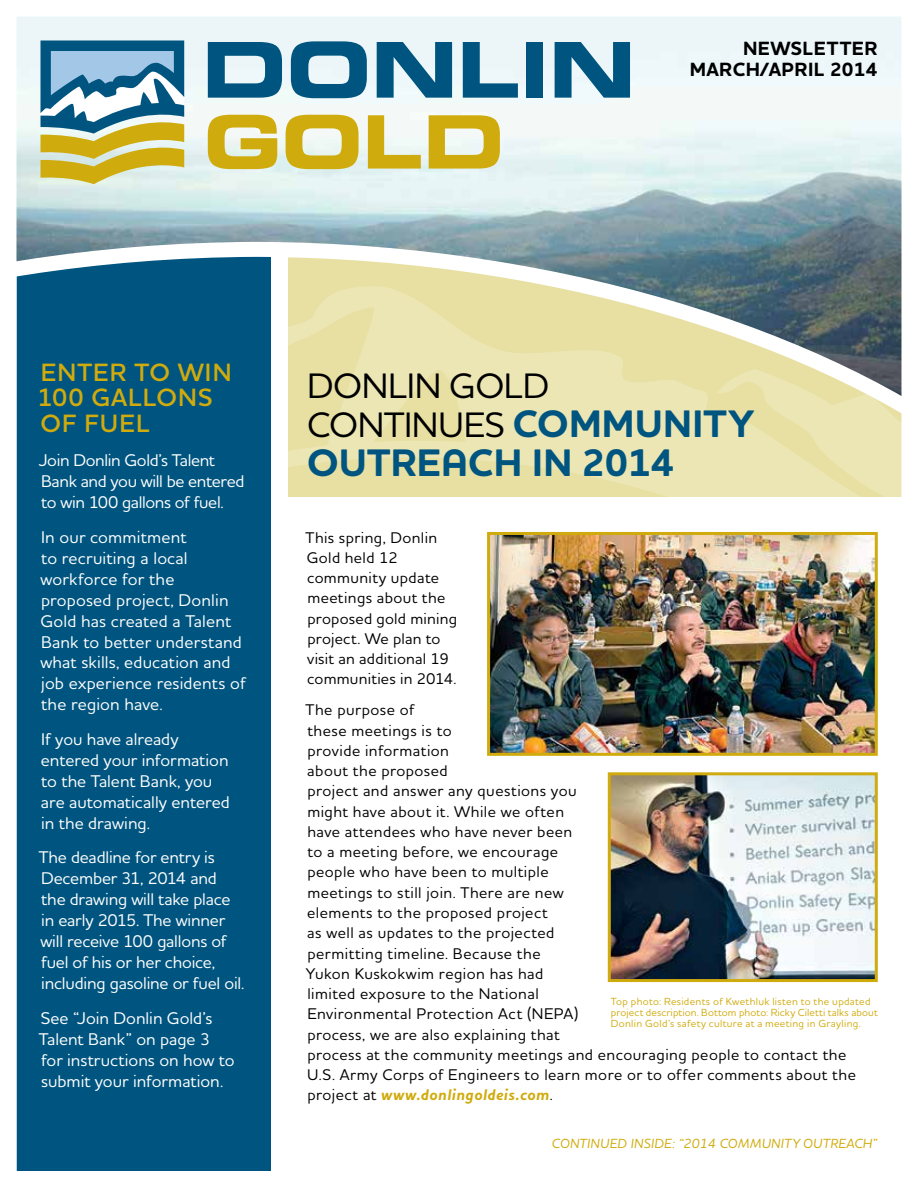
<style>
.page{position:relative;width:918px;height:1188px;background:#fff}
.page>*{position:absolute;margin:0;border:0;box-sizing:border-box;transform-origin:0 0}
.t1{font:700 39px "Houschka Pro";letter-spacing:.005em;color:#005580}
.t2{font:500 36px/39px "Houschka Pro";letter-spacing:-.01em;color:#000}
.t3{font:600 25.5px/25.5px "Houschka Pro";letter-spacing:.035em;color:#d0ab0d}
.t4{font:700 19.5px/21px "Houschka Pro";letter-spacing:.025em;color:#000;text-align:right}
.t5{font:500 17.25px/21px "Houschka Pro";color:#fff}
.t6{font:500 17.25px/21px "Houschka Pro";letter-spacing:-.02em;color:#fff}
.t7{font:500 15.75px/20.2px "Houschka Pro";letter-spacing:.03em;color:#000}
.t8{font:italic 500 13.5px "Houschka Pro";letter-spacing:.015em;color:#d0ab0d}
.t9{font:500 10.5px/11.2px "Houschka Pro";letter-spacing:.03em;color:#d0ab0d}
.s1{font-weight:700;font-size:39px;color:#005580}
.s2{font-weight:700;font-style:italic;color:#d0ab0d}
</style>
<div class="page">
<img style="left:16px;top:17px;width:886px;height:1154px">
<p class="t4" style="left:690px;top:39px;width:189px">NEWSLETTER<br>MARCH/APRIL 2014</p>
<h3 class="t3" style="left:38px;top:359px;width:196px">ENTER TO WIN<br>100 GALLONS<br>OF FUEL</h3>
<p class="t6" style="left:39px;top:449px;width:207px">Join Donlin Gold’s Talent<br>Bank and you will be entered to win 100 gallons of fuel.</p>
<p class="t5" style="left:40px;top:526px;width:207px">In our commitment<br>to recruiting a local workforce for the proposed project, Donlin<br>Gold has created a Talent<br>Bank to better understand what skills, education and job experience residents of the region have.</p>
<p class="t5" style="left:41px;top:728px;width:190px">If you have already entered your information to the Talent Bank, you are automatically entered in the drawing.</p>
<p class="t5" style="left:39px;top:847px;width:207px">The deadline for entry is<br>December 31, 2014 and<br>the drawing will take place in early 2015. The winner will receive 100 gallons of fuel of his or her choice, including gasoline or fuel oil.</p>
<p class="t5" style="left:39px;top:1007px;width:197px">See “Join Donlin Gold’s<br>Talent Bank” on page 3 for instructions on how to submit your information.</p>
<h2 class="t2" style="left:307px;top:365px;width:449px">DONLIN GOLD<br>CONTINUES <span class="s1">COMMUNITY</span></h2>
<h1 class="t1" style="left:307px;top:437px;width:369px">OUTREACH IN 2014</h1>
<p class="t7" style="left:306px;top:527px;width:153px">This spring, Donlin<br>Gold held 12 community update meetings about the proposed gold mining project. We plan to visit an additional 19 communities in 2014.</p>
<p class="t7" style="left:306px;top:700px;width:552px">The purpose of<br>these meetings is to<br>provide information<br>about the proposed<br>project and answer any questions you<br>might have about it. While we often<br>have attendees who have never been<br>to a meeting before, we encourage<br>people who have been to multiple<br>meetings to still join. There are new<br>elements to the proposed project<br>as well as updates to the projected<br>permitting timeline. Because the<br>Yukon Kuskokwim region has had<br>limited exposure to the National<br>Environmental Protection Act (NEPA)<br>process, we are also explaining that<br>process at the community meetings and encouraging people to contact the U.S. Army Corps of Engineers to learn more or to offer comments about the project at <span class="s2">www.donlingoldeis.com</span>.</p>
<p class="t8" style="left:552px;top:1134px;width:327px">CONTINUED INSIDE: “2014 COMMUNITY OUTREACH”</p>
<p class="t9" style="left:611px;top:995px;width:268px">Top photo: Residents of Kwethluk listen to the updated project description. Bottom photo: Ricky Ciletti talks about<br>Donlin Gold’s safety culture at a meeting in Grayling.</p>
</div>
